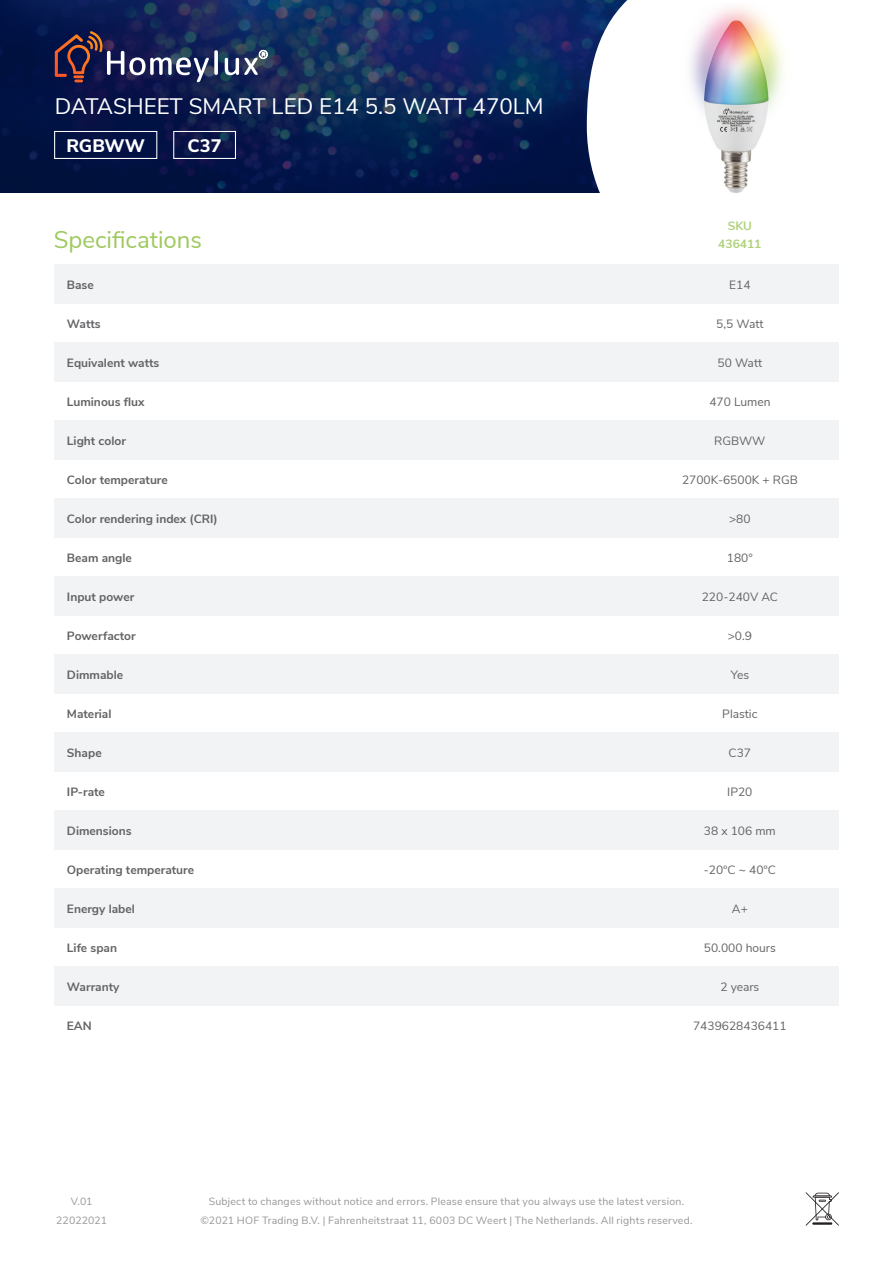
<style>
.page{position:relative;width:893px;height:1263px;background:#fff}
.page>*{position:absolute;margin:0;border:0;box-sizing:border-box;transform-origin:0 0}
.t1{font:24px "Nunito Sans";color:#9ec95e}
.t2{font:22.35px "Nunito Sans";color:#fff}
.t3{font:800 18.15px "Nunito Sans";color:#fff}
.t4{font:700 12px "Nunito Sans";color:#636366}
.t5{font:12px "Nunito Sans";color:#636366}
.t6{font:700 12px "Nunito Sans";color:#afd179}
.t7{font:10.5px/19.5px "Nunito Sans";letter-spacing:.02em;color:#999695;text-align:center}
</style>
<div class="page">
<svg style="left:806px;top:1192px;width:33px;height:33px"></svg>
<hr style="left:812px;top:1222px;width:20px;height:3px;background:#231f20">
<div style="left:54px;top:264px;width:785px;height:39px;background:#f2f3f4"></div>
<div style="left:54px;top:576px;width:785px;height:40px;background:#f2f3f4"></div>
<div style="left:54px;top:420px;width:785px;height:39px;background:#f2f3f4"></div>
<div style="left:54px;top:732px;width:785px;height:40px;background:#f2f3f4"></div>
<div style="left:54px;top:342px;width:785px;height:39px;background:#f2f3f4"></div>
<div style="left:54px;top:654px;width:785px;height:40px;background:#f2f3f4"></div>
<div style="left:54px;top:888px;width:785px;height:40px;background:#f2f3f4"></div>
<div style="left:54px;top:967px;width:785px;height:39px;background:#f2f3f4"></div>
<div style="left:54px;top:498px;width:785px;height:40px;background:#f2f3f4"></div>
<div style="left:54px;top:810px;width:785px;height:40px;background:#f2f3f4"></div>
<svg style="left:0;top:0;width:587px;height:192px;background:#0a1f52"></svg>
<svg style="left:587px;top:0;width:41px;height:193px"></svg>
<img style="left:690px;top:6px;width:93px;height:187px">
<div style="left:54px;top:131px;width:103px;height:28px;border:1px solid #fff"></div>
<div style="left:173px;top:131px;width:63px;height:28px;border:1px solid #fff"></div>
<svg style="left:55px;top:31px;width:163px;height:51px;background:#3b3a5f"></svg>
<svg style="left:225px;top:49px;width:43px;height:26px"></svg>
<p class="t2" style="left:55px;top:90px;width:490px">DATASHEET SMART LED E14 5.5 WATT 470LM</p>
<p class="t3" style="left:66px;top:132px;width:80px">RGBWW</p>
<p class="t3" style="left:188px;top:132px;width:36px">C37</p>
<p class="t1" style="left:54px;top:222px;width:150px">Specifications</p>
<p class="t4" style="left:67px;top:276px;width:28px">Base</p>
<p class="t4" style="left:67px;top:315px;width:35px">Watts</p>
<p class="t4" style="left:67px;top:354px;width:94px">Equivalent watts</p>
<p class="t4" style="left:67px;top:393px;width:79px">Luminous flux</p>
<p class="t4" style="left:67px;top:432px;width:60px">Light color</p>
<p class="t4" style="left:67px;top:471px;width:102px">Color temperature</p>
<p class="t4" style="left:67px;top:510px;width:152px">Color rendering index (CRI)</p>
<p class="t4" style="left:67px;top:549px;width:66px">Beam angle</p>
<p class="t4" style="left:67px;top:588px;width:69px">Input power</p>
<p class="t4" style="left:67px;top:627px;width:70px">Powerfactor</p>
<p class="t4" style="left:67px;top:666px;width:58px">Dimmable</p>
<p class="t4" style="left:67px;top:705px;width:46px">Material</p>
<p class="t4" style="left:67px;top:744px;width:36px">Shape</p>
<p class="t4" style="left:67px;top:783px;width:40px">IP-rate</p>
<p class="t4" style="left:67px;top:822px;width:66px">Dimensions</p>
<p class="t4" style="left:67px;top:861px;width:129px">Operating temperature</p>
<p class="t4" style="left:67px;top:900px;width:69px">Energy label</p>
<p class="t4" style="left:67px;top:939px;width:52px">Life span</p>
<p class="t4" style="left:67px;top:978px;width:54px">Warranty</p>
<p class="t4" style="left:67px;top:1017px;width:26px">EAN</p>
<p class="t6" style="left:728px;top:217px;width:26px">SKU</p>
<p class="t6" style="left:718px;top:235px;width:45px">436411</p>
<p class="t5" style="left:729px;top:276px;width:23px">E14</p>
<p class="t5" style="left:716px;top:315px;width:49px">5,5 Watt</p>
<p class="t5" style="left:718px;top:354px;width:46px">50 Watt</p>
<p class="t5" style="left:709px;top:393px;width:63px">470 Lumen</p>
<p class="t5" style="left:714px;top:432px;width:53px">RGBWW</p>
<p class="t5" style="left:682px;top:471px;width:117px">2700K-6500K + RGB</p>
<p class="t5" style="left:729px;top:510px;width:23px">&gt;80</p>
<p class="t5" style="left:727px;top:549px;width:27px">180°</p>
<p class="t5" style="left:702px;top:588px;width:78px">220-240V AC</p>
<p class="t5" style="left:728px;top:627px;width:26px">&gt;0.9</p>
<p class="t5" style="left:731px;top:666px;width:20px">Yes</p>
<p class="t5" style="left:722px;top:705px;width:37px">Plastic</p>
<p class="t5" style="left:729px;top:744px;width:24px">C37</p>
<p class="t5" style="left:727px;top:783px;width:27px">IP20</p>
<p class="t5" style="left:704px;top:822px;width:73px">38 x 106 mm</p>
<p class="t5" style="left:704px;top:861px;width:74px">-20°C ~ 40°C</p>
<p class="t5" style="left:732px;top:900px;width:17px">A+</p>
<p class="t5" style="left:704px;top:939px;width:73px">50.000 hours</p>
<p class="t5" style="left:720px;top:978px;width:41px">2 years</p>
<p class="t5" style="left:693px;top:1017px;width:95px">7439628436411</p>
<p class="t7" style="left:56px;top:1190px;width:52px">V.01<br>22022021</p>
<p class="t7" style="left:200px;top:1190px;width:493px">Subject to changes without notice and errors. Please ensure that you always use the latest version. ©2021 HOF Trading B.V. | Fahrenheitstraat 11, 6003 DC Weert | The Netherlands. All rights reserved.</p>
</div>
